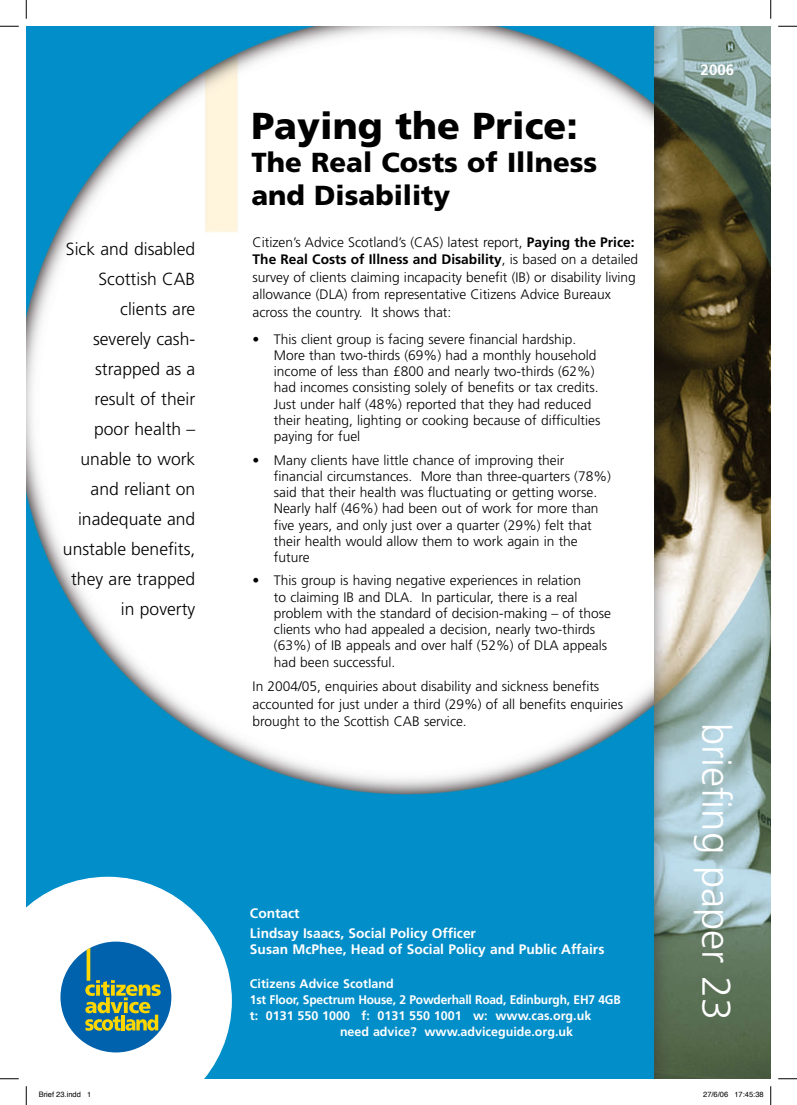
<style>
.page{position:relative;width:797px;height:1105px;background:#fff}
.page>*{position:absolute;margin:0;border:0;box-sizing:border-box;transform-origin:0 0}
.t1{font:300 40px "Frutiger";color:#fff}
.t2{font:900 37.5px "Frutiger";color:#000}
.t3{font:900 27.5px/33px "Frutiger";color:#000}
.t4{font:300 17.5px/30px "Frutiger";color:#000;text-align:right}
.t5{font:700 15px "Frutiger";color:#fff}
.t6{font:300 13.75px/16.2px "Frutiger";color:#000}
.t7{font:700 13.75px/19.8px "Frutiger";color:#fff}
.t8{font:700 12.5px "Frutiger";color:#fff}
.t9{font:700 12.5px "Frutiger";color:#fff;scale:.96 1}
.t10{font:7.5px "Helvetica";color:#000}
.s1{font-weight:700}
</style>
<div class="page">
<img style="left:26px;top:26px;width:744px;height:1053px">
<svg style="left:26px;top:877px;width:206px;height:202px"></svg>
<svg style="left:52px;top:928px;width:131px;height:133px"></svg>
<svg style="left:0;top:25px;width:19px;height:2px"></svg>
<svg style="left:778px;top:25px;width:19px;height:2px"></svg>
<svg style="left:0;top:1078px;width:19px;height:1px"></svg>
<svg style="left:778px;top:1078px;width:19px;height:1px"></svg>
<svg style="left:25px;top:0;width:2px;height:19px"></svg>
<svg style="left:25px;top:1086px;width:2px;height:19px"></svg>
<svg style="left:770px;top:0;width:1px;height:19px"></svg>
<svg style="left:770px;top:1086px;width:1px;height:19px"></svg>
<p class="t4" style="left:63px;top:234px;width:134px">Sick and disabled<br>Scottish CAB clients are severely cash&shy;strapped as a result of their poor health – unable to work and reliant on inadequate and unstable benefits, they are trapped in poverty</p>
<h2 class="t2" style="left:251px;top:103px;width:328px">Paying the Price:</h2>
<h3 class="t3" style="left:251px;top:145px;width:347px">The Real Costs of Illness and Disability</h3>
<p class="t6" style="left:252px;top:233px;width:387px;line-height:17.5px">Citizen’s Advice Scotland’s (CAS) latest report, <span class="s1">Paying the Price:<br>The Real Costs of Illness and Disability</span>, is based on a detailed survey of clients claiming incapacity benefit (IB) or disability living allowance (DLA) from representative Citizens Advice Bureaux across the country. It shows that:</p>
<p class="t6" style="left:274px;top:331px;width:328px;text-indent:-21px">• This client group is facing severe financial hardship.<br>More than two-thirds (69%) had a monthly household income of less than £800 and nearly two-thirds (62%) had incomes consisting solely of benefits or tax credits.<br>Just under half (48%) reported that they had reduced their heating, lighting or cooking because of difficulties paying for fuel</p>
<p class="t6" style="left:274px;top:452px;width:338px;text-indent:-21px">• Many clients have little chance of improving their financial circumstances. More than three-quarters (78%) said that their health was fluctuating or getting worse.<br>Nearly half (46%) had been out of work for more than five years, and only just over a quarter (29%) felt that their health would allow them to work again in the future</p>
<p class="t6" style="left:274px;top:572px;width:339px;text-indent:-21px">• This group is having negative experiences in relation<br>to claiming IB and DLA. In particular, there is a real problem with the standard of decision-making – of those clients who had appealed a decision, nearly two-thirds (63%) of IB appeals and over half (52%) of DLA appeals had been successful.</p>
<p class="t6" style="left:252px;top:678px;width:372px;line-height:17.5px">In 2004/05, enquiries about disability and sickness benefits accounted for just under a third (29%) of all benefits enquiries brought to the Scottish CAB service.</p>
<p class="t7" style="left:250px;top:903px;width:227px">Contact<br>Lindsay Isaacs, Social Policy Officer</p>
<p class="t7" style="left:250px;top:939px;width:356px">Susan McPhee, Head of Social Policy and Public Affairs</p>
<p class="t8" style="left:250px;top:976px;width:145px">Citizens Advice Scotland</p>
<p class="t9" style="left:250px;top:992px;width:388px">1st Floor, Spectrum House, 2 Powderhall Road, Edinburgh, EH7 4GB</p>
<p class="t8" style="left:250px;top:1008px;width:343px">t: 0131 550 1000 f: 0131 550 1001 w: www.cas.org.uk</p>
<p class="t8" style="left:340px;top:1025px;width:235px">need advice? www.adviceguide.org.uk</p>
<p class="t5" style="left:700px;top:61px;width:35px">2006</p>
<h1 class="t1" style="left:739px;top:723px;width:299px;rotate:90deg">briefing paper 23</h1>
<p class="t10" style="left:39px;top:1088px;width:54px">Brief 23.indd 1</p>
<p class="t10" style="left:703px;top:1088px;width:62px">27/6/06 17:45:38</p>
</div>
